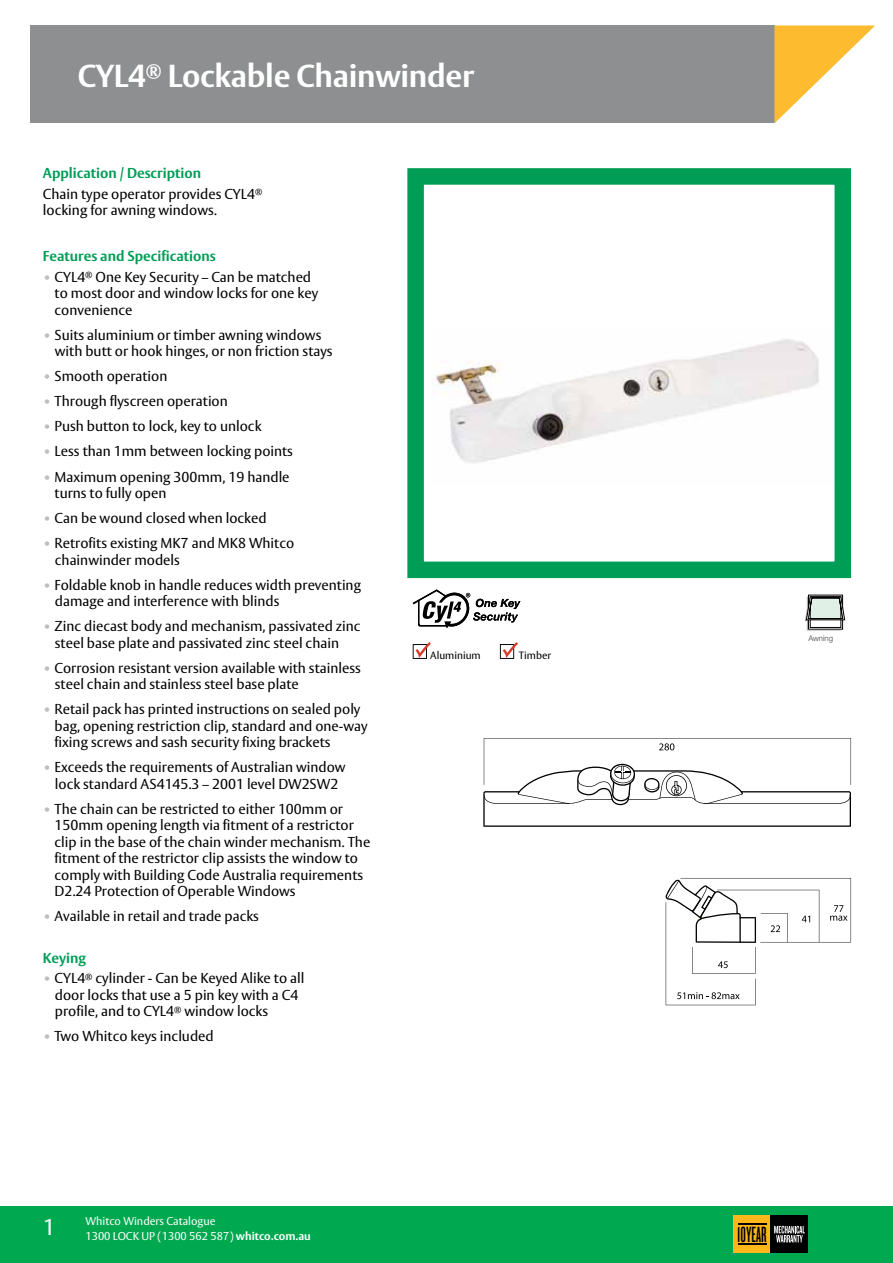
<style>
.page{position:relative;width:893px;height:1263px;background:#fff}
.page>*{position:absolute;margin:0;border:0;box-sizing:border-box;transform-origin:0 0}
.t1{font:700 31.5px "ASSA Vesta";letter-spacing:-.01em;color:#fff}
.t2{font:22.95px "Knockout HTF46 Flyweight";color:#000}
.t3{font:22.5px "ASSA Vesta";color:#fff}
.t4{font:14.25px/16.5px "ASSA Vesta";color:#000}
.t5{font:700 14.25px "ASSA Vesta";color:#009d57}
.t6{font:11.25px/15px "ASSA Vesta";color:#fff}
.t7{font:10.5px "ASSA Vesta";color:#000}
.t8{font:300 7.95px "Helvetica Neue LT";color:#414042}
.s1{font-weight:700;color:#009d57}
.s2{font-weight:700;color:#bcbec0}
.s3{font-weight:700}
</style>
<div class="page">
<div style="left:30px;top:26px;width:744px;height:97px;background:#8d8f91"></div>
<svg style="left:774px;top:26px;width:101px;height:97px"></svg>
<div style="left:0;top:1206px;width:893px;height:57px;background:#00a94f"></div>
<div style="left:734px;top:1216px;width:37px;height:37px;background:#fdb71a"></div>
<div style="left:771px;top:1216px;width:37px;height:37px;background:#000"></div>
<svg style="left:774px;top:1226px;width:31px;height:16px"></svg>
<svg style="left:738px;top:1224px;width:28px;height:1px"></svg>
<svg style="left:738px;top:1243px;width:28px;height:1px"></svg>
<img style="left:432px;top:339px;width:387px;height:124px">
<div style="left:407px;top:168px;width:444px;height:410px;border:16px solid #009d57"></div>
<svg style="left:665px;top:878px;width:186px;height:127px"></svg>
<svg style="left:483px;top:738px;width:368px;height:89px"></svg>
<svg style="left:413px;top:642px;width:18px;height:17px"></svg>
<svg style="left:500px;top:642px;width:18px;height:17px"></svg>
<svg style="left:805px;top:595px;width:40px;height:35px"></svg>
<svg style="left:413px;top:589px;width:107px;height:39px"></svg>
<h1 class="t1" style="left:78px;top:56px;width:398px">CYL4<sup>®</sup> Lockable Chainwinder</h1>
<p class="t4" style="left:43px;top:163px;width:221px;line-height:20.7px"><span class="s1">Application / Description<br></span>Chain type operator provides CYL4<sup>®</sup></p>
<p class="t4" style="left:43px;top:203px;width:175px">locking for awning windows.</p>
<p class="t5" style="left:43px;top:247px;width:174px">Features and Specifications</p>
<p class="t4" style="left:55px;top:269px;width:265px;text-indent:-12px"><span class="s2">•</span> CYL4<sup>®</sup> One Key Security – Can be matched to most door and window locks for one key convenience</p>
<p class="t4" style="left:55px;top:327px;width:279px;text-indent:-12px"><span class="s2">•</span> Suits aluminium or timber awning windows with butt or hook hinges, or non friction stays</p>
<p class="t4" style="left:43px;top:369px;width:126px"><span class="s2">•</span> Smooth operation</p>
<p class="t4" style="left:43px;top:394px;width:186px"><span class="s2">•</span> Through flyscreen operation</p>
<p class="t4" style="left:43px;top:419px;width:220px"><span class="s2">•</span> Push button to lock, key to unlock</p>
<p class="t4" style="left:43px;top:444px;width:252px"><span class="s2">•</span> Less than 1mm between locking points</p>
<p class="t4" style="left:55px;top:469px;width:236px;text-indent:-12px"><span class="s2">•</span> Maximum opening 300mm, 19 handle turns to fully open</p>
<p class="t4" style="left:43px;top:510px;width:225px"><span class="s2">•</span> Can be wound closed when locked</p>
<p class="t4" style="left:55px;top:535px;width:241px;text-indent:-12px"><span class="s2">•</span> Retrofits existing MK7 and MK8 Whitco chainwinder models</p>
<p class="t4" style="left:55px;top:577px;width:308px;text-indent:-12px"><span class="s2">•</span> Foldable knob in handle reduces width preventing damage and interference with blinds</p>
<p class="t4" style="left:55px;top:618px;width:307px;text-indent:-12px"><span class="s2">•</span> Zinc diecast body and mechanism, passivated zinc steel base plate and passivated zinc steel chain</p>
<p class="t4" style="left:55px;top:660px;width:307px;text-indent:-12px"><span class="s2">•</span> Corrosion resistant version available with stainless steel chain and stainless steel base plate</p>
<p class="t4" style="left:55px;top:701px;width:315px;text-indent:-12px"><span class="s2">•</span> Retail pack has printed instructions on sealed poly bag, opening restriction clip, standard and one-way fixing screws and sash security fixing brackets</p>
<p class="t4" style="left:43px;top:759px;width:304px;text-align:center"><span class="s2">•</span> Exceeds the requirements of Australian window lock standard AS4145.3 – 2001 level DW2SW2</p>
<p class="t4" style="left:55px;top:801px;width:317px;text-indent:-12px"><span class="s2">•</span> The chain can be restricted to either 100mm or 150mm opening length via fitment of a restrictor clip in the base of the chain winder mechanism. The fitment of the restrictor clip assists the window to comply with Building Code Australia requirements D2.24 Protection of Operable Windows</p>
<p class="t4" style="left:43px;top:908px;width:218px"><span class="s2">•</span> Available in retail and trade packs</p>
<p class="t5" style="left:43px;top:949px;width:45px">Keying</p>
<p class="t4" style="left:55px;top:971px;width:251px;text-indent:-12px"><span class="s2">•</span> CYL4<sup>®</sup> cylinder - Can be Keyed Alike to all door locks that use a 5 pin key with a C4 profile, and to CYL4<sup>®</sup> window locks</p>
<p class="t4" style="left:43px;top:1029px;width:172px"><span class="s2">•</span> Two Whitco keys included</p>
<p class="t7" style="left:430px;top:649px;width:52px">Aluminium</p>
<p class="t7" style="left:519px;top:649px;width:34px">Timber</p>
<p class="t8" style="left:808px;top:633px;width:26px">Awning</p>
<h3 class="t3" style="left:43px;top:1214px;width:14px">1</h3>
<p class="t6" style="left:85px;top:1214px;width:227px">Whitco Winders Catalogue<br>1300 LOCK UP (1300 562 587) <span class="s3">whitco.com.au</span></p>
<h2 class="t2" style="left:737px;top:1223px;width:31px">10YEAR</h2>
</div>
